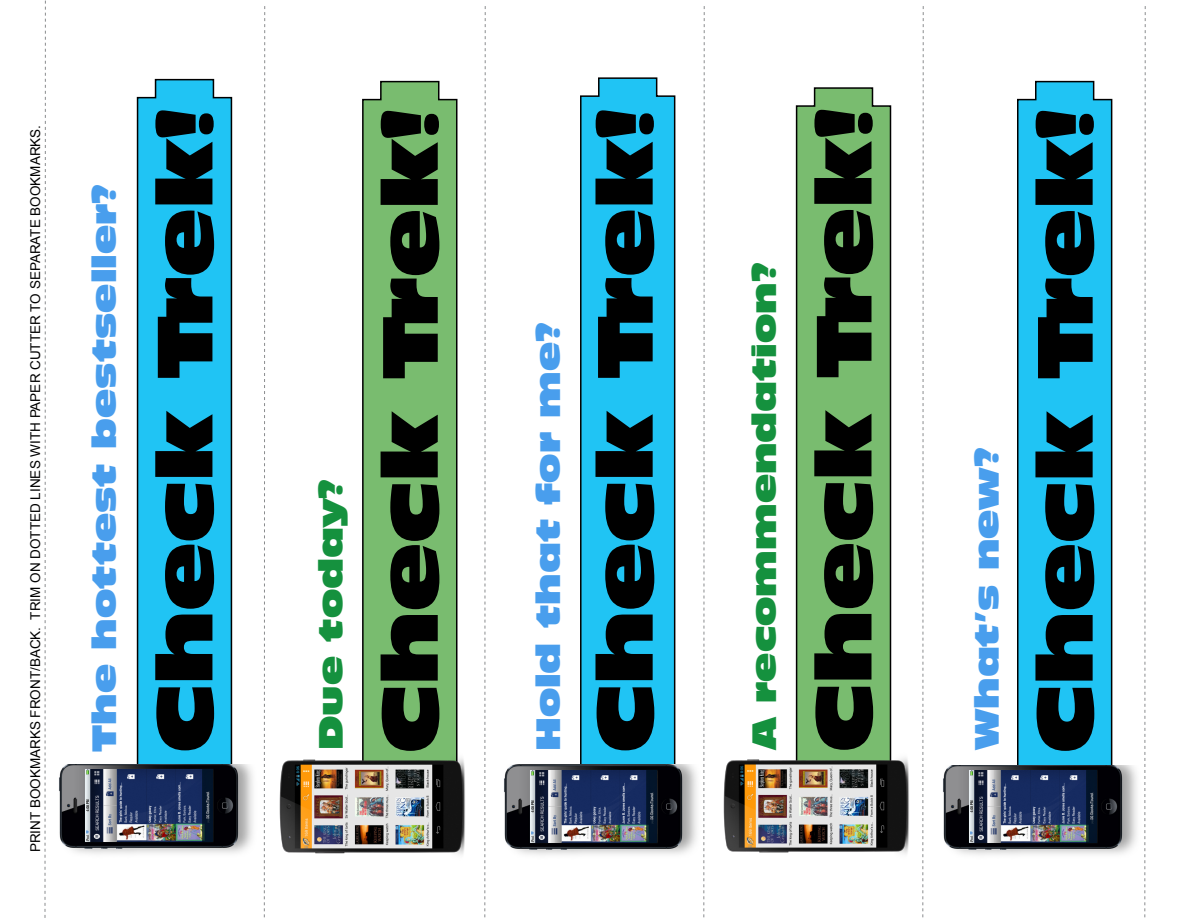
<style>
.page{position:relative;width:1188px;height:918px;background:#fff}
.page>*{position:absolute;margin:0;border:0;box-sizing:border-box;transform-origin:0 0}
.t1{font:73.5px "Incised 901 BT Nord";color:#000}
.t2{font:31.5px "Incised 901 BT Nord";color:#499eed}
.t3{font:31.5px "Incised 901 BT Nord";color:#15913e}
.t4{font:13.5px "Arial";color:#000}
</style>
<div class="page">
<svg style="left:1017px;top:80px;width:96px;height:685px;background:#1da4cc"></svg>
<svg style="left:795px;top:87px;width:97px;height:654px;background:#78b76f"></svg>
<svg style="left:579px;top:77px;width:97px;height:688px;background:#24beec"></svg>
<div style="left:362px;top:80px;width:96px;height:661px;background:#79bc6f"></div>
<svg style="left:136px;top:78px;width:97px;height:686px;background:#25bfec"></svg>
<img style="left:59px;top:764px;width:194px;height:90px">
<img style="left:86px;top:770px;width:126px;height:72px">
<img style="left:504px;top:765px;width:193px;height:90px">
<img style="left:530px;top:770px;width:126px;height:72px">
<img style="left:943px;top:765px;width:194px;height:90px">
<img style="left:970px;top:771px;width:126px;height:72px">
<svg style="left:45px;top:1px;width:1px;height:917px"></svg>
<svg style="left:264px;top:6px;width:1px;height:912px"></svg>
<svg style="left:484px;top:6px;width:2px;height:912px"></svg>
<svg style="left:703px;top:6px;width:2px;height:912px"></svg>
<svg style="left:922px;top:6px;width:2px;height:912px"></svg>
<svg style="left:1144px;top:6px;width:2px;height:912px"></svg>
<img style="left:263px;top:741px;width:202px;height:130px">
<img style="left:723px;top:741px;width:201px;height:130px">
<p class="t4" style="left:26px;top:852px;width:729px;rotate:-90deg">PRINT BOOKMARKS FRONT/BACK. TRIM ON DOTTED LINES WITH PAPER CUTTER TO SEPARATE BOOKMARKS.</p>
<h2 class="t2" style="left:85px;top:752px;width:570px;rotate:-90deg">The hottest bestseller?</h2>
<h1 class="t1" style="left:139px;top:753px;width:647px;rotate:-90deg">Check Trek!</h1>
<h2 class="t3" style="left:311px;top:750px;width:273px;rotate:-90deg">Due today?</h2>
<h1 class="t1" style="left:364px;top:753px;width:647px;rotate:-90deg">Check Trek!</h1>
<h2 class="t2" style="left:529px;top:751px;width:431px;rotate:-90deg">Hold that for me?</h2>
<h1 class="t1" style="left:579px;top:753px;width:647px;rotate:-90deg">Check Trek!</h1>
<h2 class="t3" style="left:745px;top:750px;width:489px;rotate:-90deg">A recommendation?</h2>
<h1 class="t1" style="left:798px;top:752px;width:647px;rotate:-90deg">Check Trek!</h1>
<h2 class="t2" style="left:967px;top:750px;width:304px;rotate:-90deg">What’s new?</h2>
<h1 class="t1" style="left:1019px;top:753px;width:647px;rotate:-90deg">Check Trek!</h1>
</div>
